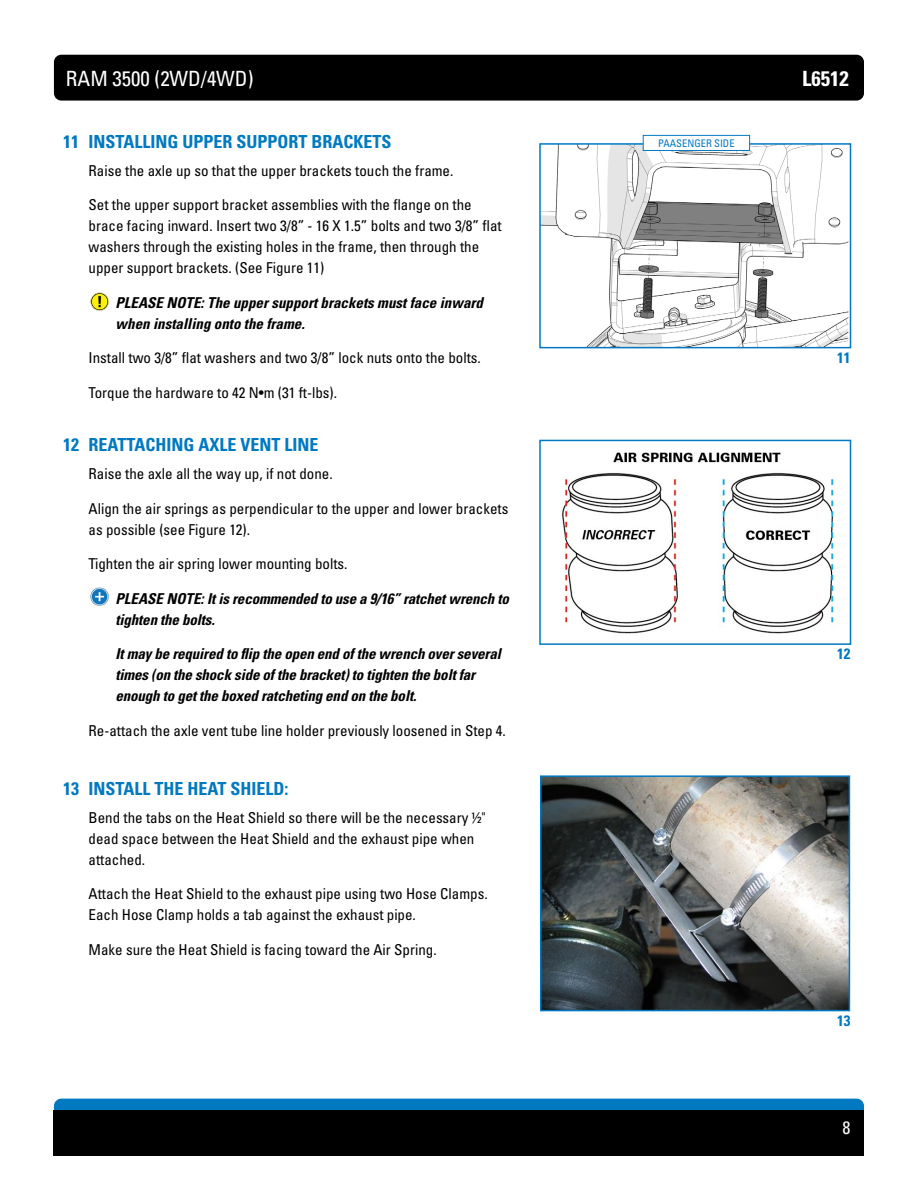
<style>
.page{position:relative;width:918px;height:1188px;background:#fff}
.page>*{position:absolute;margin:0;border:0;box-sizing:border-box;transform-origin:0 0}
.t1{font:condensed 21px "Univers LT Std";color:#fff}
.t2{font:700 condensed 21px "Univers LT Std";color:#fff}
.t3{font:700 condensed 18px "Univers LT Std";color:#0079c1}
.t4{font:condensed 18px "Univers LT Std";color:#fff}
.t5{font:condensed 15px/21px "Univers LT Std";color:#000}
.t6{font:italic 700 condensed 15px/21px "Univers LT Std";letter-spacing:-.01em;color:#000}
.t7{font:700 condensed 15px "Univers LT Std";color:#0079c1}
.t8{font:condensed 10.5px "Univers LT Std";color:#0079c1}
</style>
<div class="page">
<div style="left:54px;top:55px;width:810px;height:46px;background:#000;border-radius:7px"></div>
<div style="left:54px;top:1099px;width:810px;height:45px;background:#0079c1;border-radius:7px"></div>
<div style="left:54px;top:1110px;width:810px;height:46px;background:#000"></div>
<img style="left:562px;top:452px;width:274px;height:182px">
<div style="left:539px;top:440px;width:312px;height:205px;border:2px solid #0079c1"></div>
<img style="left:542px;top:146px;width:306px;height:199px">
<div style="left:539px;top:143px;width:312px;height:205px;border:2px solid #0079c1"></div>
<div style="left:643px;top:135px;width:107px;height:15px;background:#fff"></div>
<div style="left:643px;top:135px;width:107px;height:16px;border:1px solid #0079c1"></div>
<img style="left:90px;top:292px;width:19px;height:19px">
<img style="left:90px;top:587px;width:19px;height:19px">
<img style="left:543px;top:778px;width:304px;height:230px">
<div style="left:540px;top:775px;width:310px;height:236px;border:2px solid #0079c1"></div>
<h1 class="t1" style="left:66px;top:65px;width:189px">RAM 3500 (2WD/4WD)</h1>
<h1 class="t2" style="left:802px;top:65px;width:48px">L6512</h1>
<p class="t3" style="left:63px;top:131px;width:330px">11 INSTALLING UPPER SUPPORT BRACKETS</p>
<p class="t5" style="left:89px;top:160px;width:366px">Raise the axle up so that the upper brackets touch the frame.</p>
<p class="t5" style="left:89px;top:194px;width:415px">Set the upper support bracket assemblies with the flange on the brace facing inward. Insert two 3/8” - 16 X 1.5” bolts and two 3/8” flat washers through the existing holes in the frame, then through the upper support brackets. (See Figure 11)</p>
<p class="t6" style="left:116px;top:292px;width:369px">PLEASE NOTE: The upper support brackets must face inward when installing onto the frame.</p>
<p class="t5" style="left:89px;top:347px;width:394px">Install two 3/8” flat washers and two 3/8” lock nuts onto the bolts.</p>
<p class="t5" style="left:89px;top:382px;width:250px">Torque the hardware to 42 N•m (31 ft-lbs).</p>
<p class="t3" style="left:63px;top:434px;width:257px">12 REATTACHING AXLE VENT LINE</p>
<p class="t5" style="left:89px;top:463px;width:246px">Raise the axle all the way up, if not done.</p>
<p class="t5" style="left:89px;top:498px;width:421px">Align the air springs as perpendicular to the upper and lower brackets as possible (see Figure 12).</p>
<p class="t5" style="left:89px;top:553px;width:261px">Tighten the air spring lower mounting bolts.</p>
<p class="t6" style="left:116px;top:588px;width:395px">PLEASE NOTE: It is recommended to use a 9/16” ratchet wrench to tighten the bolts.</p>
<p class="t6" style="left:116px;top:643px;width:387px">It may be required to flip the open end of the wrench over several times (on the shock side of the bracket) to tighten the bolt far enough to get the boxed ratcheting end on the bolt.</p>
<p class="t5" style="left:89px;top:720px;width:419px">Re-attach the axle vent tube line holder previously loosened in Step 4.</p>
<p class="t3" style="left:63px;top:778px;width:227px">13 INSTALL THE HEAT SHIELD:</p>
<p class="t5" style="left:89px;top:807px;width:398px">Bend the tabs on the Heat Shield so there will be the necessary ½" dead space between the Heat Shield and the exhaust pipe when attached.</p>
<p class="t5" style="left:89px;top:883px;width:401px">Attach the Heat Shield to the exhaust pipe using two Hose Clamps.<br>Each Hose Clamp holds a tab against the exhaust pipe.</p>
<p class="t5" style="left:89px;top:939px;width:350px">Make sure the Heat Shield is facing toward the Air Spring.</p>
<p class="t8" style="left:658px;top:136px;width:78px">PAASENGER SIDE</p>
<p class="t7" style="left:837px;top:348px;width:15px">11</p>
<p class="t7" style="left:837px;top:645px;width:15px">12</p>
<p class="t7" style="left:837px;top:1011px;width:15px">13</p>
<p class="t4" style="left:843px;top:1116px;width:9px">8</p>
</div>
